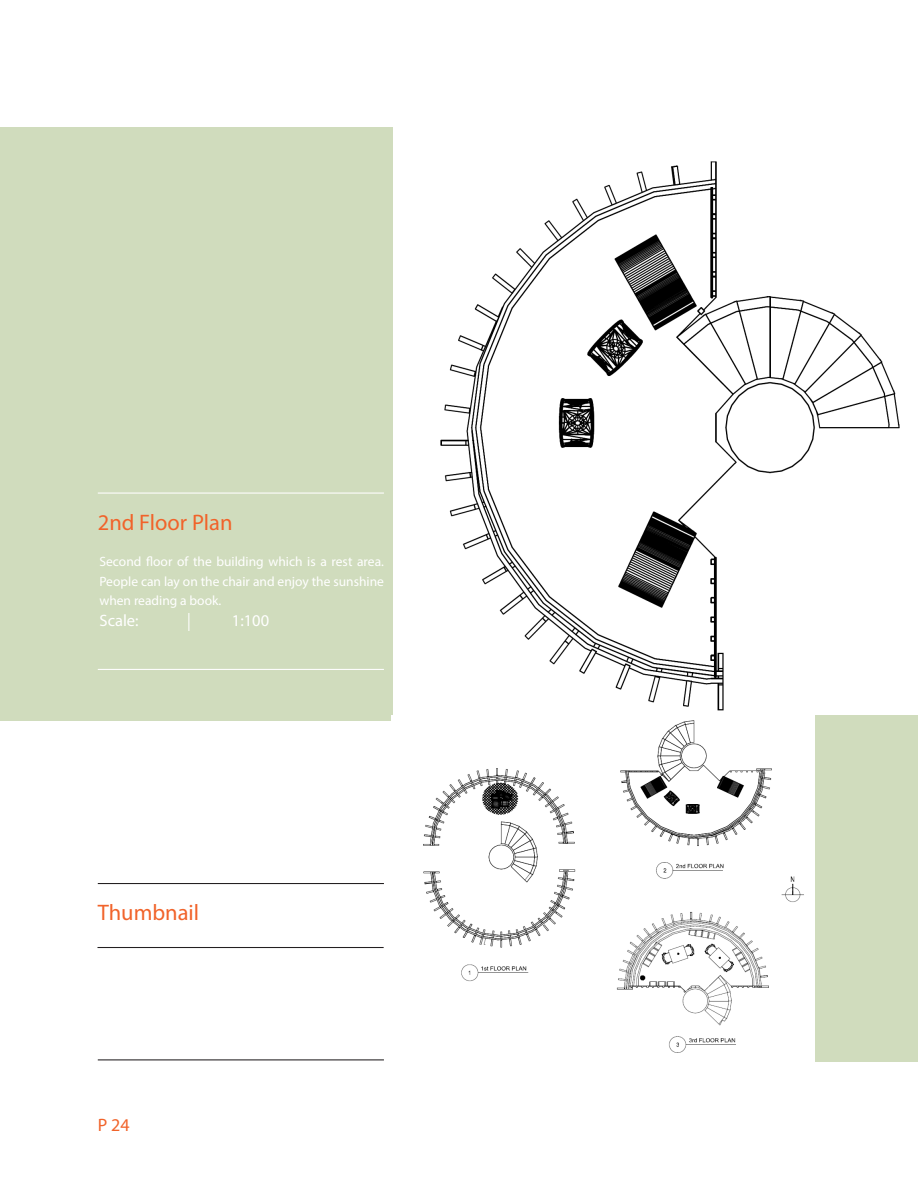
<style>
.page{position:relative;width:918px;height:1188px;background:#fff}
.page>*{position:absolute;margin:0;border:0;box-sizing:border-box;transform-origin:0 0}
.Photo_Title{font:22.5px "Myriad Pro";color:#f1632a}
.t1{font:18px "Myriad Pro";color:#f1632a}
.Photo_Location__whit{font:16.5px "Myriad Pro";color:#fff}
.Name_Location__white{font:16.5px "Myriad Pro";color:#fff}
.Photo_Description__w{font:13.5px/19.5px "Myriad Pro";color:#fff;text-align:justify}
</style>
<div class="page">
<div style="left:0;top:128px;width:918px;height:593px;background:#d0dcbd"></div>
<img style="left:393px;top:128px;width:525px;height:588px">
<div style="left:392px;top:716px;width:526px;height:346px;background:#d0dcbd"></div>
<img style="left:392px;top:716px;width:423px;height:346px">
<hr style="left:98px;top:669px;width:286px;height:1px;background:#fff">
<hr style="left:98px;top:493px;width:286px;height:1px;background:#fff">
<svg style="left:188px;top:613px;width:1px;height:18px"></svg>
<hr style="left:98px;top:1059px;width:286px;height:1px;background:#231f20">
<hr style="left:98px;top:883px;width:286px;height:1px;background:#231f20">
<hr style="left:97px;top:947px;width:287px;height:1px;background:#231f20">
<p class="Photo_Title" style="left:98px;top:508px;width:136px">2nd Floor Plan</p>
<p class="Photo_Description__w" style="left:99px;top:552px;width:286px">Second floor of the building which is a rest area.<br>People can lay on the chair and enjoy the sunshine when reading a book.</p>
<p class="Photo_Location__whit" style="left:99px;top:610px;width:41px">Scale:</p>
<p class="Name_Location__white" style="left:232px;top:610px;width:39px">1:100</p>
<p class="Photo_Title" style="left:98px;top:899px;width:103px">Thumbnail</p>
<h2 class="t1" style="left:98px;top:1114px;width:33px">P 24</h2>
</div>
